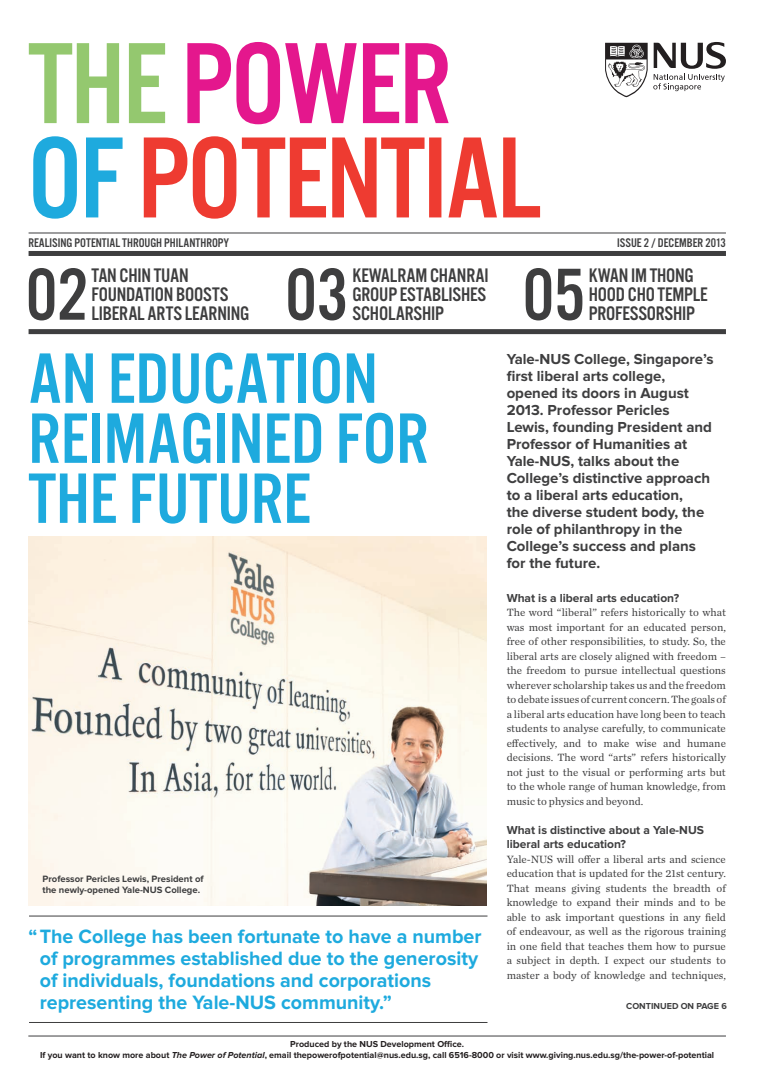
<style>
.page{position:relative;width:760px;height:1072px;background:#fff}
.page>*{position:absolute;margin:0;border:0;box-sizing:border-box;transform-origin:0 0}
.masthead_pg{font:76.4px "Alternate Gothic EF No Three";color:#3e3e3f}
.main_headline{font:74px "Alternate Gothic EF No Three";color:#1eaade}
.masthead_article{font:20.4px/19.1px "Alternate Gothic EF No Three";letter-spacing:-.01em;color:#3e3e3f}
.quote{font:700 20px/22px "Proxima Nova";color:#1eaade}
.main_subheadline{font:700 15px/17px "Proxima Nova";color:#3e3e3f}
.t1{font:13px "Alternate Gothic EF No Three";color:#3e3e3f}
.interview_q_s{font:700 12px/14.5px "Proxima Nova";color:#3e3e3f}
.body__1st_para{font:11px/14.5px "Chronicle Text G1";color:#3e3e3f;text-align:justify}
.captions{font:700 9.5px/11px "Proxima Nova";color:#3e3e3f}
.t2{font:700 9px "Proxima Nova";color:#231f20}
.main_headline-2{font:700 9px "Proxima Nova";color:#3e3e3f}
.s1{font-style:italic}
</style>
<div class="page">
<svg style="left:605px;top:42px;width:121px;height:55px"></svg>
<svg style="left:144px;top:136px;width:396px;height:83px"></svg>
<svg style="left:33px;top:136px;width:90px;height:83px"></svg>
<svg style="left:187px;top:42px;width:261px;height:82px"></svg>
<svg style="left:29px;top:43px;width:136px;height:80px"></svg>
<div style="left:29px;top:251px;width:697px;height:5px;background:#3e3e3f"></div>
<hr style="left:29px;top:232px;width:697px;height:1px;background:#3e3e3f">
<div style="left:29px;top:329px;width:697px;height:5px;background:#3e3e3f"></div>
<img style="left:28px;top:536px;width:459px;height:369px">
<hr style="left:28px;top:1035px;width:698px;height:1px;background:#3e3e3f">
<hr style="left:29px;top:915px;width:458px;height:1px;background:#3e3e3f">
<hr style="left:29px;top:1022px;width:458px;height:1px;background:#3e3e3f">
<p class="t1" style="left:28px;top:236px;width:202px">REALISING POTENTIAL THROUGH PHILANTHROPY</p>
<p class="t1" style="left:617px;top:236px;width:110px">ISSUE 2 / DECEMBER 2013</p>
<p class="masthead_article" style="left:91px;top:265px;width:139px">TAN CHIN TUAN<br>FOUNDATION BOOSTS</p>
<p class="masthead_article" style="left:353px;top:265px;width:137px">KEWALRAM CHANRAI<br>GROUP ESTABLISHES</p>
<p class="masthead_article" style="left:589px;top:265px;width:120px">KWAN IM THONG<br>HOOD CHO TEMPLE</p>
<p class="masthead_pg" style="left:26px;top:255px;width:64px">02</p>
<p class="masthead_pg" style="left:285px;top:255px;width:64px">03</p>
<p class="masthead_pg" style="left:523px;top:255px;width:64px">05</p>
<p class="masthead_article" style="left:91px;top:303px;width:159px">LIBERAL ARTS LEARNING</p>
<p class="masthead_article" style="left:353px;top:303px;width:93px">SCHOLARSHIP</p>
<p class="masthead_article" style="left:589px;top:303px;width:108px">PROFESSORSHIP</p>
<p class="main_headline" style="left:28px;top:340px;width:351px">AN EDUCATION</p>
<p class="main_headline" style="left:28px;top:400px;width:402px">REIMAGINED FOR</p>
<p class="main_headline" style="left:28px;top:460px;width:284px">THE FUTURE</p>
<p class="captions" style="left:43px;top:874px;width:163px">Professor Pericles Lewis, President of the newly-opened Yale-NUS College.</p>
<p class="quote" style="left:40px;top:925px;width:443px;text-indent:-11px">“The College has been fortunate to have a number of programmes established due to the generosity of individuals, foundations and corporations representing the Yale-NUS community.”</p>
<p class="main_subheadline" style="left:506px;top:350px;width:208px">Yale-NUS College, Singapore’s first liberal arts college, opened its doors in August<br>2013. Professor Pericles<br>Lewis, founding President and<br>Professor of Humanities at<br>Yale-NUS, talks about the<br>College’s distinctive approach to a liberal arts education,<br>the diverse student body, the role of philanthropy in the<br>College’s success and plans for the future.</p>
<p class="interview_q_s" style="left:506px;top:591px;width:174px">What is a liberal arts education?</p>
<p class="body__1st_para" style="left:506px;top:604px;width:221px">The word “liberal” refers historically to what was most important for an educated person, free of other responsibilities, to study. So, the liberal arts are closely aligned with freedom – the freedom to pursue intellectual questions wherever scholarship takes us and the freedom to debate issues of current concern. The goals of a liberal arts education have long been to teach students to analyse carefully, to communicate effectively, and to make wise and humane decisions. The word “arts” refers historically not just to the visual or performing arts but to the whole range of human knowledge, from music to physics and beyond.</p>
<p class="interview_q_s" style="left:506px;top:823px;width:199px">What is distinctive about a Yale-NUS liberal arts education?</p>
<p class="body__1st_para" style="left:506px;top:851px;width:221px">Yale-NUS will offer a liberal arts and science education that is updated for the 21st century.<br>That means giving students the breadth of knowledge to expand their minds and to be able to ask important questions in any field of endeavour, as well as the rigorous training in one field that teaches them how to pursue a subject in depth. I expect our students to master a body of knowledge and techniques,</p>
<p class="main_headline-2" style="left:626px;top:1000px;width:102px">CONTINUED ON PAGE 6</p>
<p class="t2" style="left:290px;top:1039px;width:175px">Produced by the NUS Development Office.</p>
<p class="t2" style="left:40px;top:1050px;width:675px">If you want to know more about <span class="s1">The Power of Potential</span>, email thepowerofpotential@nus.edu.sg, call 6516-8000 or visit www.giving.nus.edu.sg/the-power-of-potential</p>
</div>
